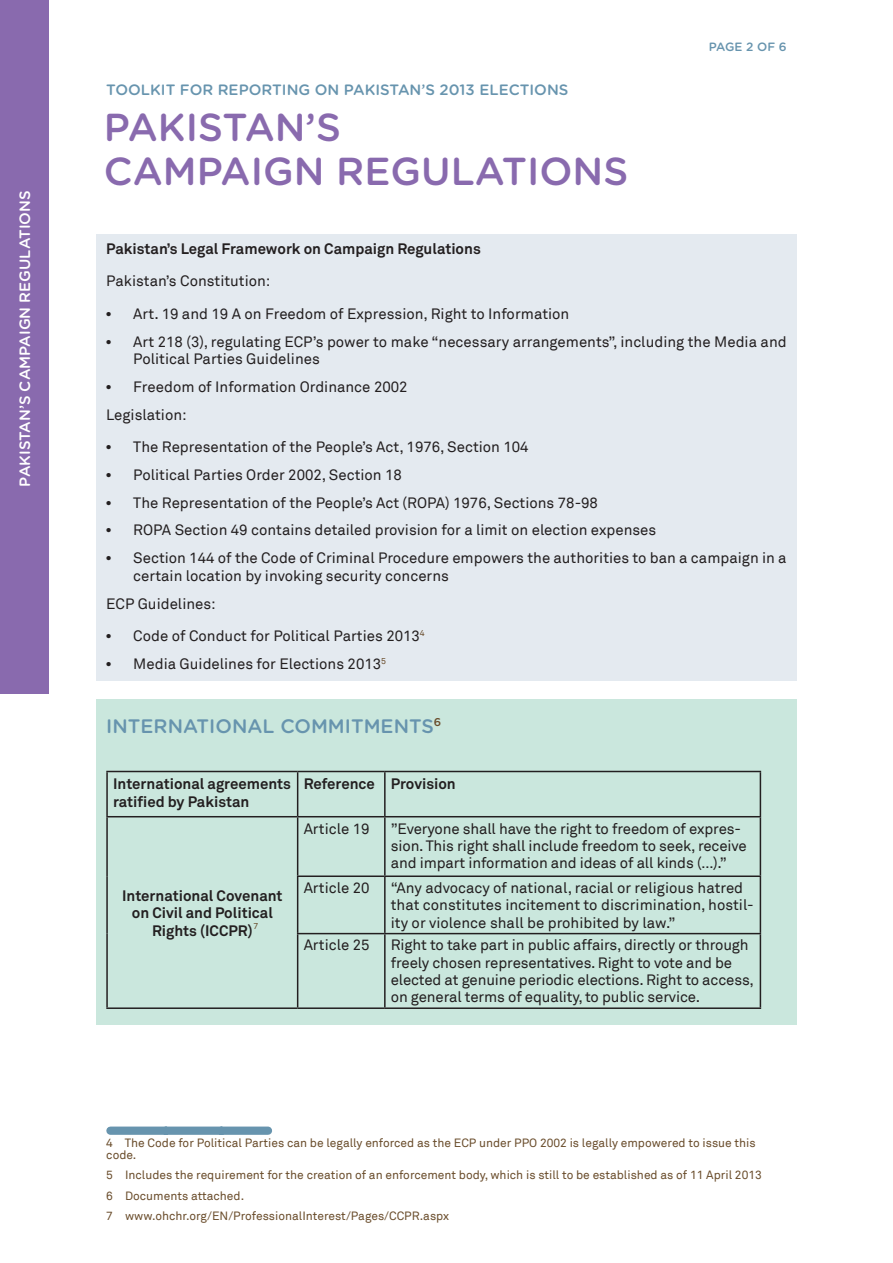
<style>
.page{position:relative;width:893px;height:1263px;background:#fff}
.page>*{position:absolute;margin:0;border:0;box-sizing:border-box;transform-origin:0 0}
.t1{font:500 39px "Gotham Rounded";color:#896aae}
.t2{font:500 19.5px "Gotham Rounded";color:#6794ae}
.t3{font:15px/17.2px "Akkurat";color:#231f20}
.t4{font:700 15px/17.2px "Akkurat Pro";color:#231f20}
.t5{font:500 15px "Gotham Rounded";color:#6794ae}
.t6{font:500 15px "Gotham Rounded";color:#fff}
.t7{font:12px/20.5px "Akkurat";color:#6a4d2c}
.t8{font:500 12px "Gotham Rounded";color:#6794ae}
.t9{font:500 11.25px "Gotham Rounded";color:#6a4d2c}
.t10{font:8.7px "Akkurat";color:#6a4d2c}
.s1{font-family:"Times"}
</style>
<div class="page">
<div style="left:96px;top:699px;width:701px;height:326px;background:#cae7dd"></div>
<div style="left:96px;top:234px;width:701px;height:446px;background:#e4eaf0"></div>
<div style="left:0;top:0;width:49px;height:693px;background:#896aae"></div>
<hr style="left:106px;top:771px;width:192px;height:1px;background:#231f20">
<hr style="left:106px;top:772px;width:2px;height:44px;background:#231f20">
<hr style="left:298px;top:771px;width:87px;height:1px;background:#231f20">
<hr style="left:297px;top:772px;width:1px;height:44px;background:#231f20">
<hr style="left:385px;top:771px;width:376px;height:1px;background:#231f20">
<hr style="left:384px;top:772px;width:2px;height:44px;background:#231f20">
<hr style="left:760px;top:772px;width:1px;height:44px;background:#231f20">
<hr style="left:106px;top:816px;width:192px;height:1px;background:#231f20">
<hr style="left:106px;top:817px;width:2px;height:59px;background:#231f20">
<hr style="left:298px;top:816px;width:87px;height:1px;background:#231f20">
<hr style="left:297px;top:817px;width:1px;height:58px;background:#231f20">
<hr style="left:385px;top:816px;width:376px;height:1px;background:#231f20">
<hr style="left:384px;top:817px;width:2px;height:58px;background:#231f20">
<hr style="left:760px;top:817px;width:1px;height:58px;background:#231f20">
<hr style="left:106px;top:876px;width:2px;height:57px;background:#231f20">
<hr style="left:297px;top:875px;width:88px;height:2px;background:#231f20">
<hr style="left:297px;top:877px;width:1px;height:56px;background:#231f20">
<hr style="left:385px;top:875px;width:376px;height:2px;background:#231f20">
<hr style="left:384px;top:877px;width:2px;height:56px;background:#231f20">
<hr style="left:760px;top:877px;width:1px;height:56px;background:#231f20">
<hr style="left:106px;top:933px;width:2px;height:74px;background:#231f20">
<hr style="left:297px;top:933px;width:88px;height:1px;background:#231f20">
<hr style="left:297px;top:934px;width:1px;height:73px;background:#231f20">
<hr style="left:385px;top:933px;width:376px;height:1px;background:#231f20">
<hr style="left:384px;top:934px;width:2px;height:73px;background:#231f20">
<hr style="left:760px;top:934px;width:1px;height:73px;background:#231f20">
<hr style="left:106px;top:1007px;width:192px;height:2px;background:#231f20">
<hr style="left:298px;top:1007px;width:87px;height:2px;background:#231f20">
<hr style="left:385px;top:1007px;width:376px;height:2px;background:#231f20">
<svg style="left:110px;top:1126px;width:158px;height:9px"></svg>
<p class="t6" style="left:14px;top:487px;width:296px;rotate:-90deg">PAKISTAN’S CAMPAIGN REGULATIONS</p>
<p class="t5" style="left:106px;top:79px;width:464px">TOOLKIT FOR REPORTING ON PAKISTAN’S 2013 ELECTIONS</p>
<h1 class="t1" style="left:104px;top:100px;width:26px">PAKISTAN</h1>
<h1 class="t1" style="left:306px;top:100px;width:33px">’S</h1>
<h1 class="t1" style="left:104px;top:143px;width:28px">CAMPAIGN</h1>
<h1 class="t1" style="left:336px;top:143px;width:28px">REG</h1>
<h1 class="t1" style="left:421px;top:143px;width:56px">ULATIONS</h1>
<p class="t8" style="left:709px;top:38px;width:17px">PAGE</p>
<p class="t8" style="left:746px;top:38px;width:42px">2 OF 6</p>
<p class="t4" style="left:106px;top:240px;width:376px">Pakistan’s Legal Framework on Campaign Regulations</p>
<p class="t3" style="left:106px;top:273px;width:166px">Pakistan’s Constitution:</p>
<p class="t3" style="left:106px;top:305px;width:465px"><span class="s1">•</span> Art. 19 and 19 A on Freedom of Expression, Right to Information</p>
<p class="t3" style="left:133px;top:333px;width:655px;text-indent:-27px"><span class="s1">•</span> Art 218 (3), regulating ECP’s power to make “necessary arrangements”, including the Media and<br>Political Parties Guidelines</p>
<p class="t3" style="left:106px;top:373px;width:303px;line-height:27.9px"><span class="s1">•</span> Freedom of Information Ordinance 2002<br>Legislation:</p>
<p class="t3" style="left:106px;top:438px;width:424px"><span class="s1">•</span> The Representation of the People’s Act, 1976, Section 104</p>
<p class="t3" style="left:106px;top:466px;width:297px"><span class="s1">•</span> Political Parties Order 2002, Section 18</p>
<p class="t3" style="left:106px;top:494px;width:493px"><span class="s1">•</span> The Representation of the People’s Act (ROPA) 1976, Sections 78-98</p>
<p class="t3" style="left:106px;top:522px;width:552px"><span class="s1">•</span> ROPA Section 49 contains detailed provision for a limit on election expenses</p>
<p class="t3" style="left:133px;top:550px;width:655px;text-indent:-27px"><span class="s1">•</span> Section 144 of the Code of Criminal Procedure empowers the authorities to ban a campaign in a certain location by invoking security concerns</p>
<p class="t3" style="left:106px;top:595px;width:111px">ECP Guidelines:</p>
<p class="t3" style="left:106px;top:627px;width:320px"><span class="s1">•</span> Code of Conduct for Political Parties 2013<sup>4</sup></p>
<p class="t3" style="left:106px;top:655px;width:281px"><span class="s1">•</span> Media Guidelines for Elections 2013<sup>5</sup></p>
<h2 class="t2" style="left:106px;top:712px;width:21px">INTERNATIONAL</h2>
<h2 class="t2" style="left:280px;top:712px;width:29px">COMMITMENTS</h2>
<p class="t9" style="left:434px;top:714px;width:9px">6</p>
<p class="t4" style="left:113px;top:775px;width:180px">International agreements ratified by Pakistan</p>
<p class="t4" style="left:304px;top:775px;width:154px">Reference Provision</p>
<p class="t4" style="left:122px;top:887px;width:162px;text-align:center">International Covenant on Civil and Political<br>Rights (ICCPR)</p>
<p class="t10" style="left:253px;top:920px;width:6px">7</p>
<p class="t3" style="left:304px;top:820px;width:67px">Article 19</p>
<p class="t3" style="left:391px;top:820px;width:357px">”Everyone shall have the right to freedom of expres&shy;sion. This right shall include freedom to seek, receive and impart information and ideas of all kinds (…).”</p>
<p class="t3" style="left:304px;top:880px;width:67px">Article 20</p>
<p class="t3" style="left:391px;top:880px;width:364px">“Any advocacy of national, racial or religious hatred that constitutes incitement to discrimination, hostil&shy;ity or violence shall be prohibited by law.”</p>
<p class="t3" style="left:304px;top:937px;width:67px">Article 25</p>
<p class="t3" style="left:391px;top:937px;width:365px">Right to take part in public affairs, directly or through freely chosen representatives. Right to vote and be elected at genuine periodic elections. Right to access, on general terms of equality, to public service.</p>
<p class="t7" style="left:106px;top:1137px;width:651px;line-height:12px">4 The Code for Political Parties can be legally enforced as the ECP under PPO 2002 is legally empowered to issue this code.</p>
<p class="t7" style="left:106px;top:1165px;width:657px">5 Includes the requirement for the creation of an enforcement body, which is still to be established as of 11 April 2013<br>6 Documents attached.<br>7 www.ohchr.org/EN/ProfessionalInterest/Pages/CCPR.aspx</p>
</div>
